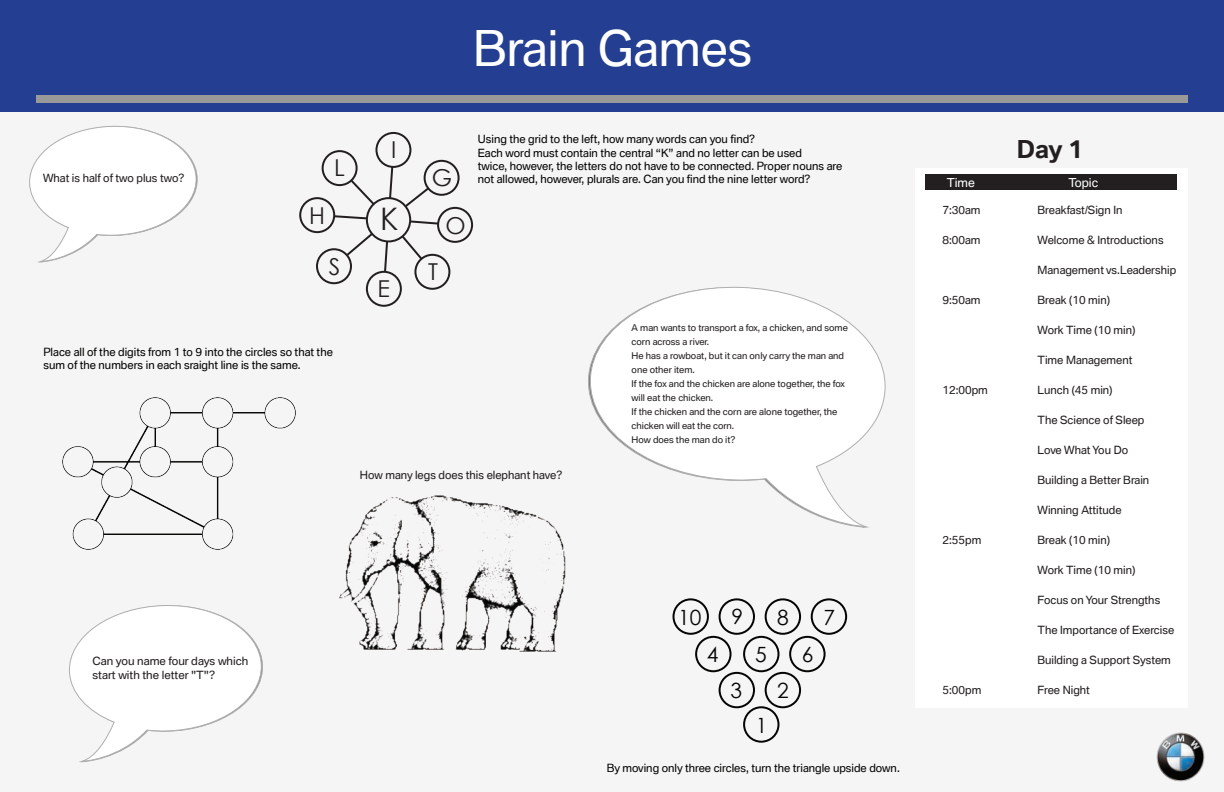
<style>
.page{position:relative;width:1224px;height:792px;background:#f5f5f5}
.page>*{position:absolute;margin:0;border:0;box-sizing:border-box;transform-origin:0 0}
.t1{font:48px "BMW Type V2";color:#fff}
.t2{font:31px "Century Gothic";color:#231f20}
.t3{font:700 24px "BMW Type V2";color:#231f20}
.t4{font:23.3px/48.1px "Century Gothic";color:#231f20;text-align:center}
.t5{font:21px "Century Gothic";color:#050504}
.t6{font:12px "BMW Type V2";color:#fff}
.t7{font:11px/14px "BMW Type V2";color:#231f20}
.t8{font:11px/13.2px "BMW Type V2";color:#040503}
.t9{font:11px "BMW Type V2";color:#050504}
.t10{font:9px/14px "BMW Type V2";color:#231f20}
</style>
<div class="page">
<div style="left:0;top:0;width:1224px;height:112px;background:#243e91"></div>
<div style="left:36px;top:95px;width:1151px;height:8px;background:#999"></div>
<div style="left:915px;top:168px;width:272px;height:539px;background:#fff"></div>
<img style="left:1156px;top:732px;width:49px;height:50px">
<svg style="left:29px;top:125px;width:169px;height:138px"></svg>
<svg style="left:69px;top:605px;width:194px;height:158px"></svg>
<svg style="left:589px;top:286px;width:297px;height:241px"></svg>
<img style="left:63px;top:397px;width:233px;height:153px">
<div style="left:926px;top:174px;width:251px;height:16px;background:#231f20"></div>
<div style="left:673px;top:598px;width:36px;height:37px;border:2px solid #050504;border-radius:50%"></div>
<div style="left:743px;top:706px;width:37px;height:37px;border:2px solid #050504;border-radius:50%"></div>
<div style="left:765px;top:672px;width:36px;height:36px;border:2px solid #050504;border-radius:50%"></div>
<div style="left:719px;top:672px;width:36px;height:36px;border:2px solid #050504;border-radius:50%"></div>
<div style="left:789px;top:636px;width:37px;height:36px;border:2px solid #050504;border-radius:50%"></div>
<div style="left:743px;top:636px;width:37px;height:36px;border:2px solid #050504;border-radius:50%"></div>
<div style="left:695px;top:636px;width:37px;height:36px;border:2px solid #050504;border-radius:50%"></div>
<div style="left:811px;top:598px;width:36px;height:37px;border:2px solid #050504;border-radius:50%"></div>
<div style="left:765px;top:598px;width:36px;height:37px;border:2px solid #050504;border-radius:50%"></div>
<div style="left:719px;top:598px;width:36px;height:37px;border:2px solid #050504;border-radius:50%"></div>
<img style="left:339px;top:495px;width:227px;height:157px">
<div style="left:375px;top:132px;width:36px;height:36px;border:2px solid #231f20;border-radius:50%"></div>
<div style="left:299px;top:197px;width:36px;height:36px;border:2px solid #231f20;border-radius:50%"></div>
<div style="left:316px;top:248px;width:36px;height:36px;border:2px solid #231f20;border-radius:50%"></div>
<div style="left:414px;top:254px;width:36px;height:36px;border:2px solid #231f20;border-radius:50%"></div>
<div style="left:424px;top:160px;width:36px;height:36px;border:2px solid #231f20;border-radius:50%"></div>
<div style="left:322px;top:150px;width:36px;height:36px;border:2px solid #231f20;border-radius:50%"></div>
<div style="left:366px;top:271px;width:36px;height:36px;border:2px solid #231f20;border-radius:50%"></div>
<div style="left:437px;top:207px;width:36px;height:36px;border:2px solid #231f20;border-radius:50%"></div>
<svg style="left:332px;top:165px;width:108px;height:109px"></svg>
<h1 class="t1" style="left:473px;top:20px;width:281px">Brain Games</h1>
<p class="t7" style="left:43px;top:172px;width:143px">What is half of two plus two?</p>
<h3 class="t4" style="left:309px;top:191px;width:17px">H</h3>
<h3 class="t4" style="left:334px;top:143px;width:12px">L</h3>
<h3 class="t4" style="left:329px;top:242px;width:13px">S</h3>
<p class="t8" style="left:43px;top:347px;width:291px">Place all of the digits from 1 to 9 into the circles so that the sum of the numbers in each sraight line is the same.</p>
<h3 class="t4" style="left:391px;top:125px;width:7px">I</h3>
<h2 class="t2" style="left:380px;top:200px;width:20px">K</h2>
<h3 class="t4" style="left:378px;top:265px;width:14px">E</h3>
<h3 class="t4" style="left:432px;top:153px;width:35px">G<br>O</h3>
<h3 class="t4" style="left:428px;top:247px;width:11px">T</h3>
<p class="t8" style="left:478px;top:134px;width:366px">Using the grid to the left, how many words can you find?<br>Each word must contain the central “K” and no letter can be used<br>twice, however, the letters do not have to be connected. Proper nouns are not allowed, however, plurals are. Can you find the nine letter word?</p>
<p class="t10" style="left:632px;top:322px;width:218px">A man wants to transport a fox, a chicken, and some corn across a river.<br>He has a rowboat, but it can only carry the man and one other item.<br>If the fox and the chicken are alone together, the fox will eat the chicken.<br>If the chicken and the corn are alone together, the chicken will eat the corn.<br>How does the man do it?</p>
<p class="t7" style="left:360px;top:470px;width:204px">How many legs does this elephant have?</p>
<p class="t7" style="left:93px;top:655px;width:157px">Can you name four days which start with the letter "T"?</p>
<h3 class="t5" style="left:678px;top:605px;width:25px">10</h3>
<h3 class="t5" style="left:732px;top:604px;width:13px">9</h3>
<h3 class="t5" style="left:823px;top:605px;width:13px">7</h3>
<h3 class="t5" style="left:777px;top:605px;width:13px">8</h3>
<h3 class="t5" style="left:707px;top:641px;width:13px">4</h3>
<h3 class="t5" style="left:755px;top:641px;width:13px">5</h3>
<h3 class="t5" style="left:802px;top:641px;width:13px">6</h3>
<h3 class="t5" style="left:731px;top:678px;width:13px">3</h3>
<h3 class="t5" style="left:756px;top:713px;width:13px">1</h3>
<h3 class="t5" style="left:777px;top:678px;width:13px">2</h3>
<p class="t9" style="left:607px;top:761px;width:295px">By moving only three circles, turn the triangle upside down.</p>
<h3 class="t3" style="left:1017px;top:135px;width:68px">Day 1</h3>
<p class="t6" style="left:947px;top:175px;width:30px">Time</p>
<p class="t6" style="left:1068px;top:175px;width:31px">Topic</p>
<p class="t7" style="left:943px;top:204px;width:39px">7:30am</p>
<p class="t7" style="left:1038px;top:204px;width:86px">Breakfast/Sign In</p>
<p class="t7" style="left:943px;top:234px;width:39px">8:00am</p>
<p class="t7" style="left:1038px;top:234px;width:128px">Welcome &amp; Introductions</p>
<p class="t7" style="left:1038px;top:264px;width:140px">Management vs.Leadership</p>
<p class="t7" style="left:943px;top:294px;width:39px">9:50am</p>
<p class="t7" style="left:1038px;top:294px;width:74px">Break (10 min)</p>
<p class="t7" style="left:1038px;top:324px;width:99px">Work Time (10 min)</p>
<p class="t7" style="left:1038px;top:354px;width:96px">Time Management</p>
<p class="t7" style="left:943px;top:384px;width:47px">12:00pm</p>
<p class="t7" style="left:1038px;top:384px;width:76px">Lunch (45 min)</p>
<p class="t7" style="left:1038px;top:414px;width:108px">The Science of Sleep</p>
<p class="t7" style="left:1038px;top:444px;width:92px">Love What You Do</p>
<p class="t7" style="left:1038px;top:474px;width:113px">Building a Better Brain</p>
<p class="t7" style="left:1038px;top:504px;width:86px">Winning Attitude</p>
<p class="t7" style="left:943px;top:534px;width:40px">2:55pm</p>
<p class="t7" style="left:1038px;top:534px;width:74px">Break (10 min)</p>
<p class="t7" style="left:1038px;top:564px;width:99px">Work Time (10 min)</p>
<p class="t7" style="left:1038px;top:594px;width:124px">Focus on Your Strengths</p>
<p class="t7" style="left:1038px;top:624px;width:138px">The Importance of Exercise</p>
<p class="t7" style="left:1038px;top:654px;width:135px">Building a Support System</p>
<p class="t7" style="left:943px;top:684px;width:40px">5:00pm</p>
<p class="t7" style="left:1038px;top:684px;width:54px">Free Night</p>
</div>
